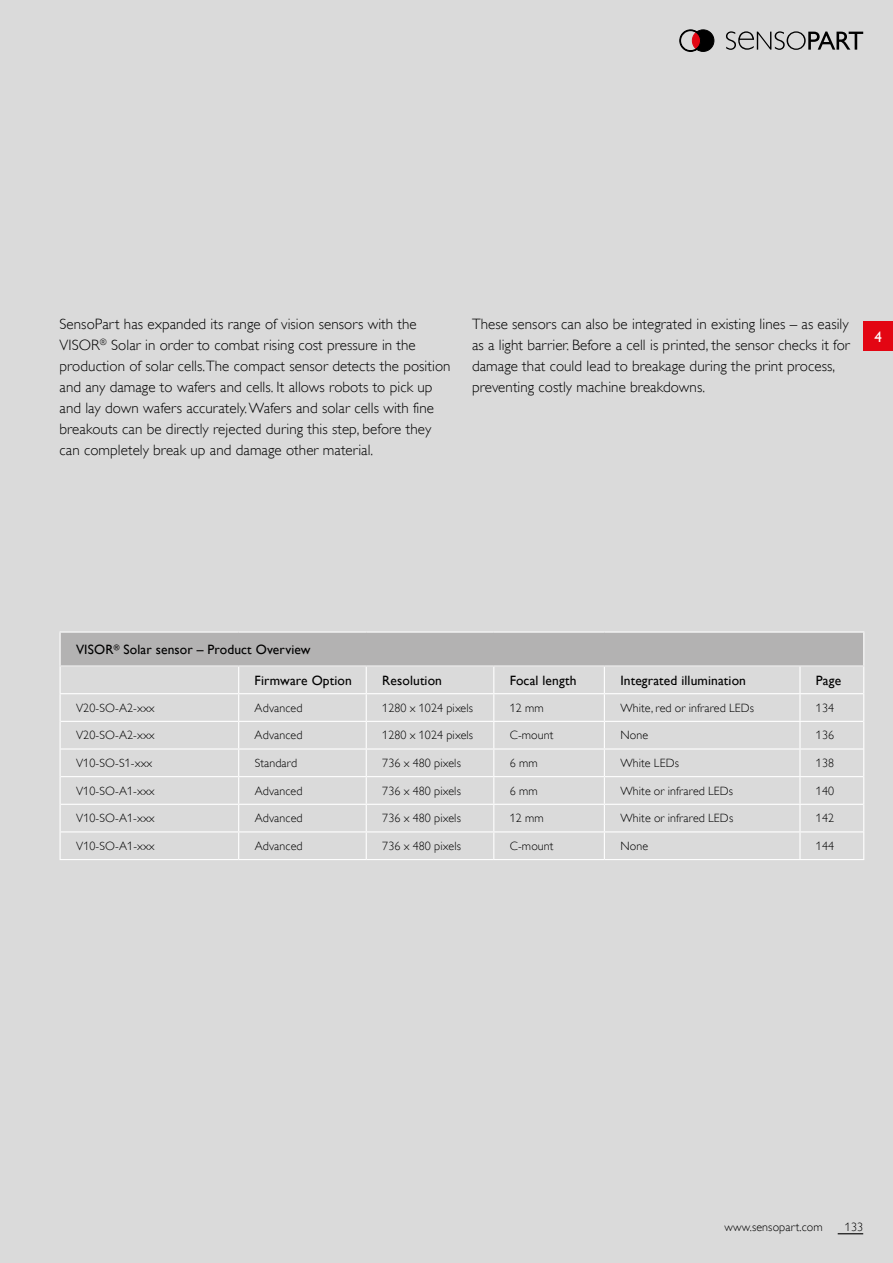
<style>
.page{position:relative;width:893px;height:1263px;background:#dadada}
.page>*{position:absolute;margin:0;border:0;box-sizing:border-box;transform-origin:0 0}
.t1{font:300 15px/21px "Gill Alt One";letter-spacing:.005em;color:#000}
.t2{font:15px "Gill Alt One";color:#fff}
.t3{font:13.5px "Gill Alt One";letter-spacing:.01em;color:#000}
.t4{font:300 12px "Gill Alt One";letter-spacing:.01em;color:#000}
</style>
<div class="page">
<svg style="left:726px;top:31px;width:137px;height:19px"></svg>
<svg style="left:680px;top:30px;width:34px;height:22px"></svg>
<svg style="left:838px;top:1233px;width:25px;height:1px"></svg>
<div style="left:863px;top:321px;width:30px;height:30px;background:#e30613"></div>
<div style="left:60px;top:632px;width:804px;height:34px;background:#b3b2b2"></div>
<hr style="left:60px;top:631px;width:179px;height:2px;background:#fff">
<hr style="left:239px;top:631px;width:127px;height:2px;background:#fff">
<hr style="left:366px;top:631px;width:128px;height:2px;background:#fff">
<hr style="left:494px;top:631px;width:110px;height:2px;background:#fff">
<hr style="left:604px;top:631px;width:196px;height:2px;background:#fff">
<hr style="left:800px;top:631px;width:64px;height:2px;background:#fff">
<hr style="left:60px;top:633px;width:1px;height:32px;background:#fff">
<hr style="left:863px;top:633px;width:1px;height:32px;background:#fff">
<hr style="left:60px;top:665px;width:179px;height:2px;background:#fff">
<hr style="left:239px;top:665px;width:127px;height:2px;background:#fff">
<hr style="left:366px;top:665px;width:128px;height:2px;background:#fff">
<hr style="left:494px;top:665px;width:110px;height:2px;background:#fff">
<hr style="left:604px;top:665px;width:196px;height:2px;background:#fff">
<hr style="left:800px;top:665px;width:64px;height:2px;background:#fff">
<hr style="left:60px;top:693px;width:179px;height:1px;background:#fff">
<hr style="left:239px;top:693px;width:127px;height:1px;background:#fff">
<hr style="left:366px;top:693px;width:128px;height:1px;background:#fff">
<hr style="left:494px;top:693px;width:110px;height:1px;background:#fff">
<hr style="left:604px;top:693px;width:196px;height:1px;background:#fff">
<hr style="left:800px;top:693px;width:63px;height:1px;background:#fff">
<hr style="left:61px;top:721px;width:178px;height:1px;background:#fff">
<hr style="left:239px;top:721px;width:127px;height:1px;background:#fff">
<hr style="left:366px;top:721px;width:128px;height:1px;background:#fff">
<hr style="left:494px;top:721px;width:110px;height:1px;background:#fff">
<hr style="left:604px;top:721px;width:196px;height:1px;background:#fff">
<hr style="left:800px;top:721px;width:63px;height:1px;background:#fff">
<hr style="left:61px;top:748px;width:178px;height:1px;background:#fff">
<hr style="left:239px;top:748px;width:127px;height:1px;background:#fff">
<hr style="left:366px;top:748px;width:128px;height:1px;background:#fff">
<hr style="left:494px;top:748px;width:110px;height:1px;background:#fff">
<hr style="left:604px;top:748px;width:196px;height:1px;background:#fff">
<hr style="left:800px;top:748px;width:63px;height:1px;background:#fff">
<hr style="left:61px;top:776px;width:178px;height:1px;background:#fff">
<hr style="left:239px;top:776px;width:127px;height:1px;background:#fff">
<hr style="left:366px;top:776px;width:128px;height:1px;background:#fff">
<hr style="left:494px;top:776px;width:110px;height:1px;background:#fff">
<hr style="left:604px;top:776px;width:196px;height:1px;background:#fff">
<hr style="left:800px;top:776px;width:63px;height:1px;background:#fff">
<hr style="left:61px;top:804px;width:178px;height:1px;background:#fff">
<hr style="left:239px;top:804px;width:127px;height:1px;background:#fff">
<hr style="left:366px;top:804px;width:128px;height:1px;background:#fff">
<hr style="left:494px;top:804px;width:110px;height:1px;background:#fff">
<hr style="left:604px;top:804px;width:196px;height:1px;background:#fff">
<hr style="left:800px;top:804px;width:63px;height:1px;background:#fff">
<svg style="left:60px;top:667px;width:1px;height:192px"></svg>
<svg style="left:238px;top:667px;width:1px;height:192px"></svg>
<svg style="left:366px;top:667px;width:1px;height:192px"></svg>
<svg style="left:493px;top:667px;width:1px;height:192px"></svg>
<svg style="left:604px;top:667px;width:1px;height:192px"></svg>
<svg style="left:799px;top:667px;width:1px;height:192px"></svg>
<svg style="left:863px;top:667px;width:1px;height:192px"></svg>
<hr style="left:61px;top:831px;width:178px;height:1px;background:#fff">
<hr style="left:60px;top:859px;width:179px;height:1px;background:#fff">
<hr style="left:239px;top:831px;width:127px;height:1px;background:#fff">
<hr style="left:239px;top:859px;width:127px;height:1px;background:#fff">
<hr style="left:494px;top:831px;width:110px;height:1px;background:#fff">
<hr style="left:494px;top:859px;width:110px;height:1px;background:#fff">
<hr style="left:604px;top:831px;width:196px;height:1px;background:#fff">
<hr style="left:604px;top:859px;width:196px;height:1px;background:#fff">
<hr style="left:800px;top:831px;width:63px;height:1px;background:#fff">
<hr style="left:800px;top:859px;width:64px;height:1px;background:#fff">
<hr style="left:366px;top:831px;width:128px;height:1px;background:#fff">
<hr style="left:366px;top:859px;width:128px;height:1px;background:#fff">
<p class="t1" style="left:60px;top:314px;width:393px">SensoPart has expanded its range of vision sensors with the VISOR<sup>®</sup> Solar in order to combat rising cost pressure in the production of solar cells. The compact sensor detects the position and any damage to wafers and cells. It allows robots to pick up and lay down wafers accurately. Wafers and solar cells with fine breakouts can be directly rejected during this step, before they can completely break up and damage other material.</p>
<p class="t1" style="left:472px;top:314px;width:379px">These sensors can also be integrated in existing lines – as easily as a light barrier. Before a cell is printed, the sensor checks it for damage that could lead to breakage during the print process, preventing costly machine breakdowns.</p>
<p class="t2" style="left:874px;top:328px;width:9px">4</p>
<p class="t3" style="left:76px;top:642px;width:236px">VISOR<sup>®</sup> Solar sensor – Product Overview</p>
<p class="t3" style="left:255px;top:672px;width:99px">Firmware Option</p>
<p class="t3" style="left:382px;top:672px;width:61px">Resolution</p>
<p class="t3" style="left:510px;top:672px;width:68px">Focal length</p>
<p class="t3" style="left:620px;top:672px;width:127px">Integrated illumination</p>
<p class="t3" style="left:816px;top:672px;width:27px">Page</p>
<p class="t4" style="left:76px;top:701px;width:80px">V20-SO-A2-xxx</p>
<p class="t4" style="left:255px;top:701px;width:49px">Advanced</p>
<p class="t4" style="left:382px;top:701px;width:92px">1280 x 1024 pixels</p>
<p class="t4" style="left:510px;top:701px;width:35px">12 mm</p>
<p class="t4" style="left:620px;top:701px;width:135px">White, red or infrared LEDs</p>
<p class="t4" style="left:76px;top:728px;width:80px">V20-SO-A2-xxx</p>
<p class="t4" style="left:255px;top:728px;width:49px">Advanced</p>
<p class="t4" style="left:382px;top:728px;width:92px">1280 x 1024 pixels</p>
<p class="t4" style="left:510px;top:728px;width:45px">C-mount</p>
<p class="t4" style="left:620px;top:728px;width:29px">None</p>
<p class="t4" style="left:76px;top:756px;width:78px">V10-SO-S1-xxx</p>
<p class="t4" style="left:255px;top:756px;width:44px">Standard</p>
<p class="t4" style="left:382px;top:756px;width:80px">736 x 480 pixels</p>
<p class="t4" style="left:510px;top:756px;width:29px">6 mm</p>
<p class="t4" style="left:620px;top:756px;width:60px">White LEDs</p>
<p class="t4" style="left:76px;top:784px;width:80px">V10-SO-A1-xxx</p>
<p class="t4" style="left:255px;top:784px;width:49px">Advanced</p>
<p class="t4" style="left:382px;top:784px;width:80px">736 x 480 pixels</p>
<p class="t4" style="left:510px;top:784px;width:29px">6 mm</p>
<p class="t4" style="left:620px;top:784px;width:114px">White or infrared LEDs</p>
<p class="t4" style="left:76px;top:811px;width:80px">V10-SO-A1-xxx</p>
<p class="t4" style="left:255px;top:811px;width:49px">Advanced</p>
<p class="t4" style="left:382px;top:811px;width:80px">736 x 480 pixels</p>
<p class="t4" style="left:510px;top:811px;width:35px">12 mm</p>
<p class="t4" style="left:620px;top:811px;width:114px">White or infrared LEDs</p>
<p class="t4" style="left:76px;top:839px;width:80px">V10-SO-A1-xxx</p>
<p class="t4" style="left:255px;top:839px;width:49px">Advanced</p>
<p class="t4" style="left:382px;top:839px;width:80px">736 x 480 pixels</p>
<p class="t4" style="left:510px;top:839px;width:45px">C-mount</p>
<p class="t4" style="left:620px;top:839px;width:29px">None</p>
<p class="t4" style="left:816px;top:701px;width:20px">134</p>
<p class="t4" style="left:816px;top:728px;width:20px">136</p>
<p class="t4" style="left:816px;top:756px;width:20px">138</p>
<p class="t4" style="left:816px;top:783px;width:20px">140</p>
<p class="t4" style="left:816px;top:811px;width:20px">142</p>
<p class="t4" style="left:816px;top:839px;width:20px">144</p>
<p class="t4" style="left:725px;top:1220px;width:100px">www.sensopart.com</p>
<p class="t4" style="left:845px;top:1220px;width:20px">133</p>
</div>
